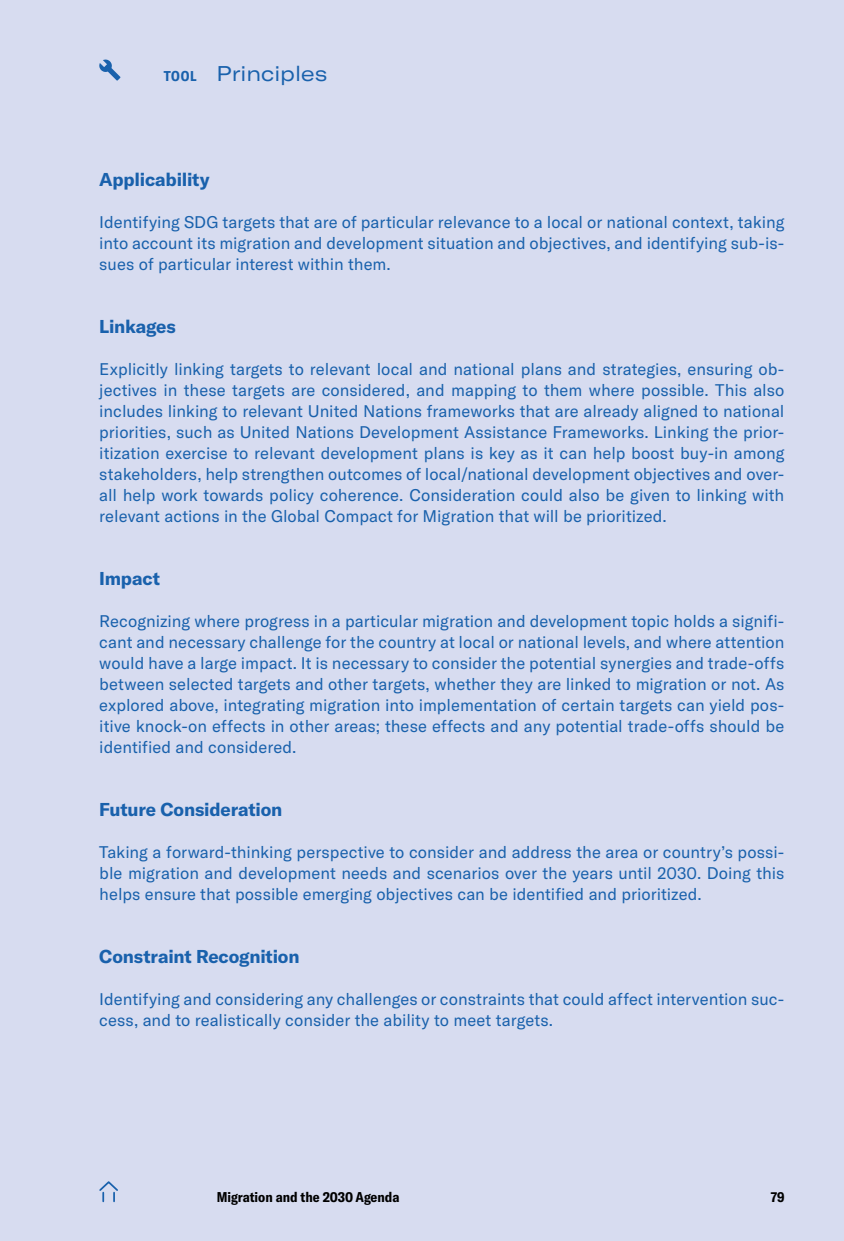
<style>
.page{position:relative;width:844px;height:1241px;background:#fff}
.page>*{position:absolute;margin:0;border:0;box-sizing:border-box;transform-origin:0 0}
.t1{font:expanded 21px "GT America";color:#1961ac}
.t2{font:700 18.38px "GT America";letter-spacing:-.01em;color:#1961ac}
.t3{font:16.62px/21px "GT America";color:#1961ac;text-align:justify}
.t4{font:700 condensed 14px "GT America";color:#000}
.s1{font-weight:700;font-stretch:condensed;font-size:14px}
</style>
<div class="page">
<div style="left:0;top:0;width:843px;height:1240px;background:#d7dcf0"></div>
<svg style="left:99px;top:1181px;width:19px;height:20px"></svg>
<svg style="left:99px;top:59px;width:21px;height:22px"></svg>
<p class="t1" style="left:164px;top:61px;width:165px"><span class="s1">TOOL</span> Principles</p>
<p class="t2" style="left:99px;top:168px;width:112px">Applicability</p>
<p class="t3" style="left:99px;top:211px;width:686px">Identifying SDG targets that are of particular relevance to a local or national context, taking into account its migration and development situation and objectives, and identifying sub-is&shy;sues of particular interest within them.</p>
<p class="t2" style="left:99px;top:315px;width:78px">Linkages</p>
<p class="t3" style="left:99px;top:358px;width:686px">Explicitly linking targets to relevant local and national plans and strategies, ensuring ob&shy;jectives in these targets are considered, and mapping to them where possible. This also includes linking to relevant United Nations frameworks that are already aligned to national priorities, such as United Nations Development Assistance Frameworks. Linking the prior&shy;itization exercise to relevant development plans is key as it can help boost buy-in among stakeholders, help strengthen outcomes of local/national development objectives and over&shy;all help work towards policy coherence. Consideration could also be given to linking with relevant actions in the Global Compact for Migration that will be prioritized.</p>
<p class="t2" style="left:99px;top:567px;width:62px">Impact</p>
<p class="t3" style="left:99px;top:610px;width:686px">Recognizing where progress in a particular migration and development topic holds a signifi&shy;cant and necessary challenge for the country at local or national levels, and where attention would have a large impact. It is necessary to consider the potential synergies and trade-offs between selected targets and other targets, whether they are linked to migration or not. As explored above, integrating migration into implementation of certain targets can yield pos&shy;itive knock-on effects in other areas; these effects and any potential trade-offs should be identified and considered.</p>
<p class="t2" style="left:99px;top:798px;width:185px">Future Consideration</p>
<p class="t3" style="left:99px;top:841px;width:686px">Taking a forward-thinking perspective to consider and address the area or country’s possi&shy;ble migration and development needs and scenarios over the years until 2030. Doing this helps ensure that possible emerging objectives can be identified and prioritized.</p>
<p class="t2" style="left:99px;top:945px;width:202px">Constraint Recognition</p>
<p class="t3" style="left:99px;top:988px;width:686px">Identifying and considering any challenges or constraints that could affect intervention suc&shy;cess, and to realistically consider the ability to meet targets.</p>
<p class="t4" style="left:217px;top:1188px;width:184px">Migration and the 2030 Agenda</p>
<p class="t4" style="left:770px;top:1188px;width:15px">79</p>
</div>
